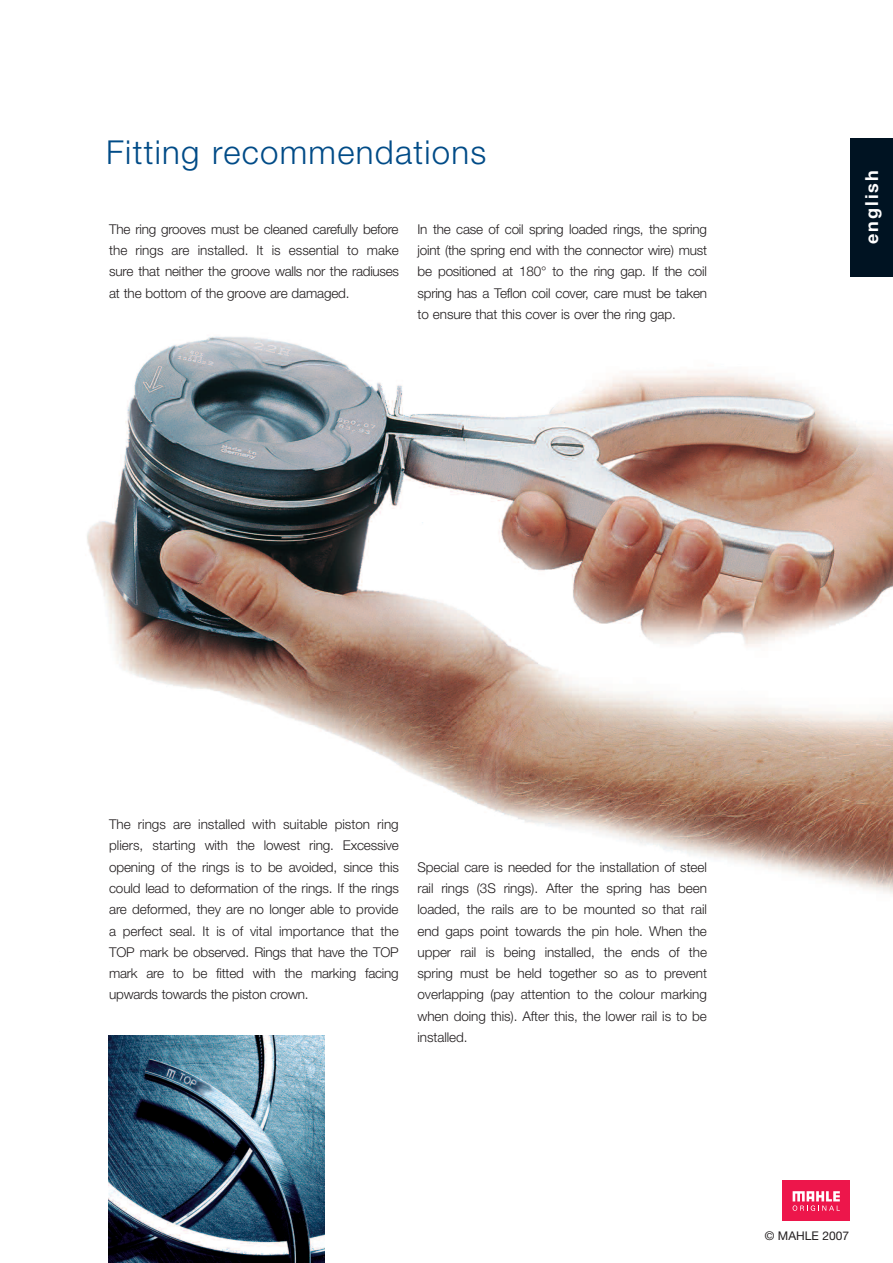
<style>
.page{position:relative;width:893px;height:1263px;background:#fff}
.page>*{position:absolute;margin:0;border:0;box-sizing:border-box;transform-origin:0 0}
.t1{font:300 33px "Helvetica Neue LT";letter-spacing:.04em;color:#004b87}
.t2{font:700 18px "Helvetica Neue LT";letter-spacing:.11em;color:#fff}
.t3{font:300 13.5px/21.3px "Helvetica Neue LT";letter-spacing:-.01em;color:#231f20;text-align:justify}
.t4{font:12px "Helvetica Neue LT";color:#231f20}
</style>
<div class="page">
<div style="left:782px;top:1181px;width:68px;height:40px;background:#ed164b"></div>
<svg style="left:793px;top:1191px;width:47px;height:20px"></svg>
<div style="left:850px;top:138px;width:43px;height:138px;background:#001322"></div>
<img style="left:87px;top:336px;width:806px;height:558px">
<img style="left:109px;top:1035px;width:216px;height:228px">
<h1 class="t1" style="left:106px;top:140px;width:382px">Fitting recommendations</h1>
<p class="t3" style="left:109px;top:220px;width:291px">The ring grooves must be cleaned carefully before the rings are installed. It is essential to make sure that neither the groove walls nor the radiuses at the bottom of the groove are damaged.</p>
<p class="t3" style="left:418px;top:220px;width:291px">In the case of coil spring loaded rings, the spring joint (the spring end with the connector wire) must be positioned at 180° to the ring gap. If the coil spring has a Teflon coil cover, care must be taken to ensure that this cover is over the ring gap.</p>
<h2 class="t2" style="left:865px;top:244px;width:75px;rotate:-90deg">english</h2>
<p class="t3" style="left:109px;top:815px;width:291px">The rings are installed with suitable piston ring pliers, starting with the lowest ring. Excessive opening of the rings is to be avoided, since this could lead to deformation of the rings. If the rings are deformed, they are no longer able to provide a perfect seal. It is of vital importance that the TOP mark be observed. Rings that have the TOP mark are to be fitted with the marking facing upwards towards the piston crown.</p>
<p class="t3" style="left:418px;top:857px;width:291px">Special care is needed for the installation of steel rail rings (3S rings). After the spring has been loaded, the rails are to be mounted so that rail end gaps point towards the pin hole. When the upper rail is being installed, the ends of the spring must be held together so as to prevent overlapping (pay attention to the colour marking when doing this). After this, the lower rail is to be installed.</p>
<p class="t4" style="left:765px;top:1231px;width:86px">© MAHLE 2007</p>
</div>
